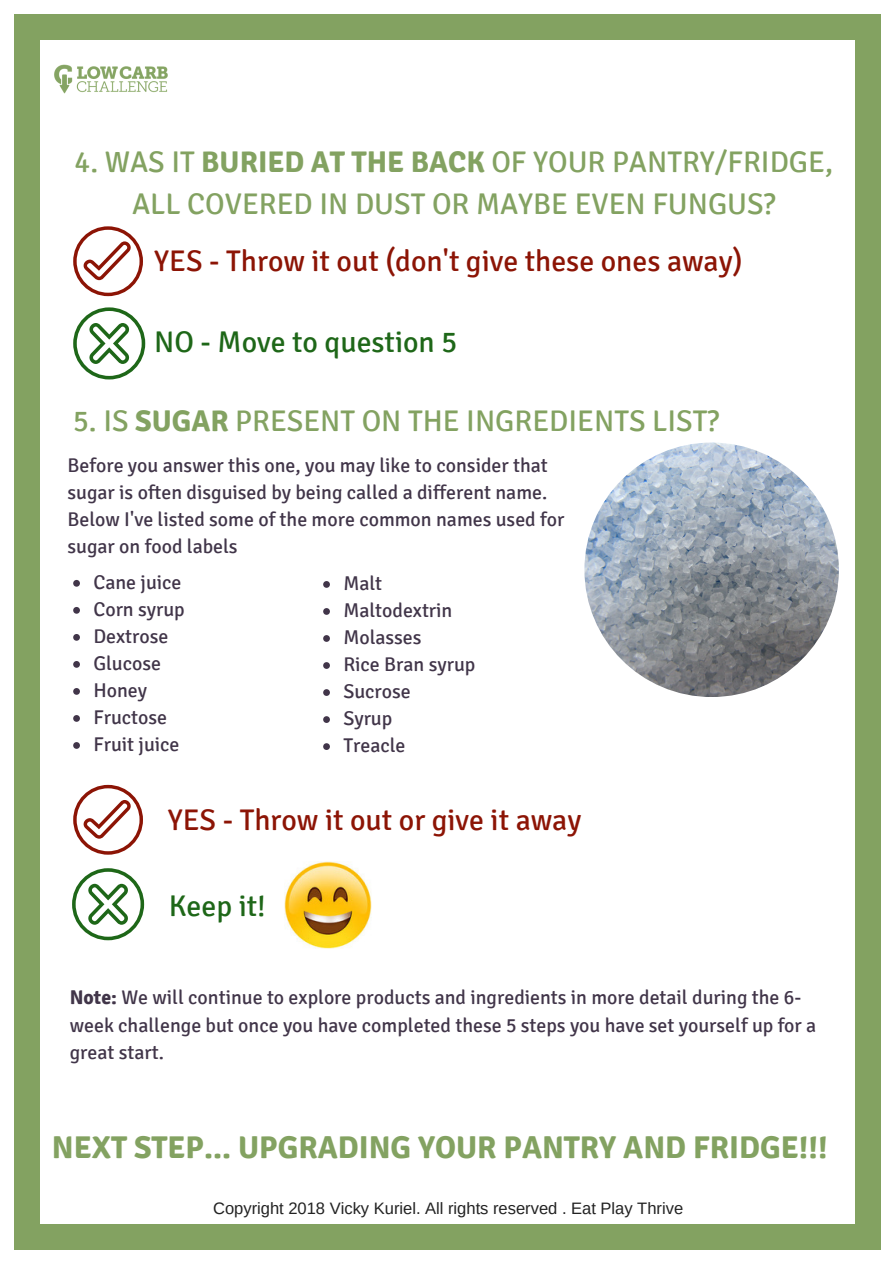
<style>
.page{position:relative;width:893px;height:1263px;background:#fff}
.page>*{position:absolute;margin:0;border:0;box-sizing:border-box;transform-origin:0 0}
.t1{font:700 31.5px "Signika";color:#83a261}
.t2{font:29.85px/41.7px "Signika";color:#83a261;text-align:center}
.t3{font:29.85px "Signika";color:#8c1405}
.t4{font:29.85px "Signika";color:#1e6718}
.t5{font:19.8px/27px "Signika";color:#413549}
.t6{font:16.5px "Arimo";color:#222}
.s1{font-weight:700}
</style>
<div class="page">
<div style="left:855px;top:1224px;width:25px;height:26px;background:#83a261"></div>
<div style="left:14px;top:38px;width:25px;height:1188px;background:#83a261"></div>
<div style="left:14px;top:1224px;width:25px;height:26px;background:#83a261"></div>
<div style="left:855px;top:38px;width:25px;height:1188px;background:#83a261"></div>
<div style="left:38px;top:1224px;width:818px;height:26px;background:#83a261"></div>
<div style="left:855px;top:14px;width:25px;height:25px;background:#83a261"></div>
<div style="left:38px;top:14px;width:818px;height:25px;background:#83a261"></div>
<svg style="left:73px;top:226px;width:70px;height:70px"></svg>
<svg style="left:73px;top:307px;width:72px;height:72px"></svg>
<svg style="left:73px;top:785px;width:70px;height:70px"></svg>
<svg style="left:72px;top:868px;width:72px;height:72px"></svg>
<img style="left:584px;top:443px;width:255px;height:254px;border-radius:50%">
<svg style="left:73px;top:580px;width:7px;height:7px"></svg>
<svg style="left:73px;top:607px;width:7px;height:7px"></svg>
<svg style="left:73px;top:634px;width:7px;height:7px"></svg>
<svg style="left:73px;top:661px;width:7px;height:7px"></svg>
<svg style="left:73px;top:688px;width:7px;height:7px"></svg>
<svg style="left:73px;top:715px;width:7px;height:7px"></svg>
<svg style="left:73px;top:742px;width:7px;height:7px"></svg>
<svg style="left:323px;top:581px;width:7px;height:7px"></svg>
<svg style="left:323px;top:608px;width:7px;height:7px"></svg>
<svg style="left:323px;top:635px;width:7px;height:7px"></svg>
<svg style="left:323px;top:662px;width:7px;height:7px"></svg>
<svg style="left:323px;top:689px;width:7px;height:7px"></svg>
<svg style="left:323px;top:716px;width:7px;height:7px"></svg>
<svg style="left:323px;top:743px;width:7px;height:7px"></svg>
<img style="left:285px;top:861px;width:87px;height:87px">
<img style="left:14px;top:14px;width:206px;height:140px">
<h2 class="t2" style="left:75px;top:142px;width:760px">4. WAS IT <span class="s1">BURIED AT THE BACK</span> OF YOUR PANTRY/FRIDGE,<br>ALL COVERED IN DUST OR MAYBE EVEN FUNGUS?</h2>
<h2 class="t3" style="left:154px;top:243px;width:590px">YES - Throw it out (don't give these ones away)</h2>
<h2 class="t4" style="left:154px;top:324px;width:304px">NO - Move to question 5</h2>
<h2 class="t2" style="left:73px;top:401px;width:647px">5. IS <span class="s1">SUGAR</span> PRESENT ON THE INGREDIENTS LIST?</h2>
<p class="t5" style="left:68px;top:452px;width:498px">Before you answer this one, you may like to consider that sugar is often disguised by being called a different name.<br>Below I've listed some of the more common names used for sugar on food labels</p>
<p class="t5" style="left:93px;top:569px;width:93px">Cane juice<br>Corn syrup<br>Dextrose<br>Glucose<br>Honey<br>Fructose<br>Fruit juice</p>
<p class="t5" style="left:343px;top:570px;width:134px">Malt<br>Maltodextrin<br>Molasses<br>Rice Bran syrup<br>Sucrose<br>Syrup<br>Treacle</p>
<h2 class="t3" style="left:168px;top:802px;width:415px">YES - Throw it out or give it away</h2>
<h2 class="t4" style="left:169px;top:887px;width:98px">Keep it!</h2>
<p class="t5" style="left:70px;top:984px;width:748px"><span class="s1">Note:</span> We will continue to explore products and ingredients in more detail during the 6- week challenge but once you have completed these 5 steps you have set yourself up for a great start.</p>
<h1 class="t1" style="left:52px;top:1128px;width:777px">NEXT STEP... UPGRADING YOUR PANTRY AND FRIDGE!!!</h1>
<p class="t6" style="left:213px;top:1199px;width:472px">Copyright 2018 Vicky Kuriel. All rights reserved . Eat Play Thrive</p>
</div>
